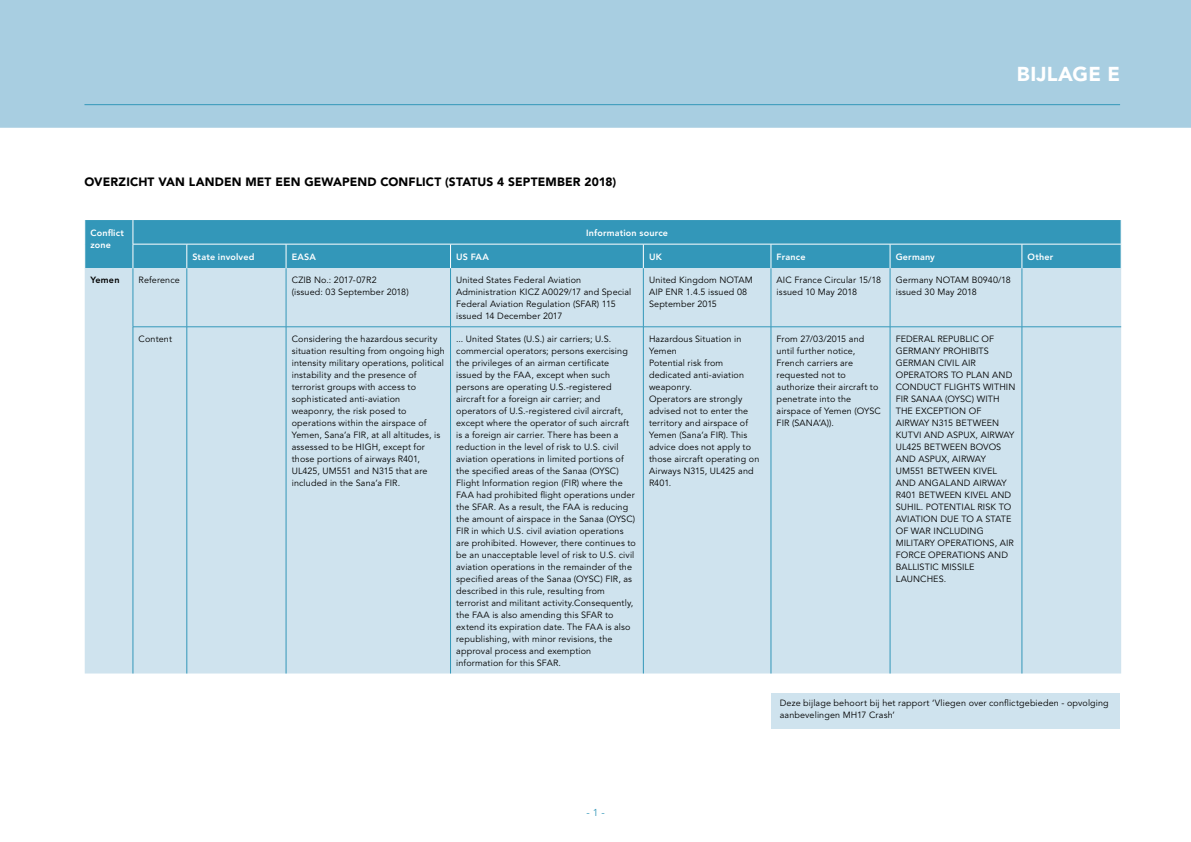
<style>
.page{position:relative;width:1191px;height:842px;background:#fff}
.page>*{position:absolute;margin:0;border:0;box-sizing:border-box;transform-origin:0 0}
.t1{font:900 20px "Avenir LT Std";letter-spacing:.01em;color:#fff}
.t2{font:900 12px "Avenir LT Std";letter-spacing:.01em;color:#000}
.t3{font:10px "Avenir LT Std";color:#3397b9}
.t4{font:9px/12px "Avenir LT Std";letter-spacing:.015em;color:#000}
.t5{font:800 9px/12px "Avenir LT Std";letter-spacing:.02em;color:#fff}
.t6{font:800 9px "Avenir LT Std";letter-spacing:.02em;color:#000}
</style>
<div class="page">
<div style="left:0;top:0;width:1191px;height:128px;background:#a8cee1"></div>
<hr style="left:84px;top:104px;width:1036px;height:1px;background:#3397b9">
<div style="left:85px;top:220px;width:1036px;height:48px;background:#3397b9"></div>
<div style="left:85px;top:268px;width:1036px;height:405px;background:#cfe3ee"></div>
<div style="left:134px;top:328px;width:987px;height:345px;background:#cfe3ee"></div>
<svg style="left:84px;top:220px;width:1px;height:48px"></svg>
<svg style="left:133px;top:220px;width:1px;height:48px"></svg>
<svg style="left:186px;top:245px;width:1px;height:23px"></svg>
<svg style="left:286px;top:245px;width:1px;height:23px"></svg>
<svg style="left:450px;top:245px;width:1px;height:23px"></svg>
<svg style="left:643px;top:245px;width:1px;height:23px"></svg>
<svg style="left:770px;top:245px;width:1px;height:23px"></svg>
<svg style="left:889px;top:245px;width:1px;height:23px"></svg>
<svg style="left:1021px;top:245px;width:1px;height:23px"></svg>
<svg style="left:1121px;top:220px;width:1px;height:48px"></svg>
<hr style="left:187px;top:268px;width:1px;height:59px;background:#3397b9">
<hr style="left:286px;top:268px;width:1px;height:59px;background:#3397b9">
<hr style="left:450px;top:268px;width:1px;height:59px;background:#3397b9">
<hr style="left:643px;top:268px;width:1px;height:59px;background:#3397b9">
<hr style="left:771px;top:268px;width:1px;height:59px;background:#3397b9">
<hr style="left:890px;top:268px;width:1px;height:59px;background:#3397b9">
<hr style="left:1021px;top:268px;width:1px;height:59px;background:#3397b9">
<hr style="left:133px;top:244px;width:54px;height:1px;background:#fff">
<hr style="left:187px;top:244px;width:99px;height:1px;background:#fff">
<hr style="left:286px;top:244px;width:164px;height:1px;background:#fff">
<hr style="left:450px;top:244px;width:193px;height:1px;background:#fff">
<hr style="left:643px;top:244px;width:128px;height:1px;background:#fff">
<hr style="left:771px;top:244px;width:119px;height:1px;background:#fff">
<hr style="left:890px;top:244px;width:132px;height:1px;background:#fff">
<hr style="left:1022px;top:244px;width:99px;height:1px;background:#fff">
<hr style="left:187px;top:327px;width:1px;height:346px;background:#3397b9">
<hr style="left:286px;top:327px;width:1px;height:346px;background:#3397b9">
<hr style="left:450px;top:327px;width:1px;height:346px;background:#3397b9">
<hr style="left:643px;top:327px;width:1px;height:346px;background:#3397b9">
<hr style="left:771px;top:327px;width:1px;height:346px;background:#3397b9">
<hr style="left:890px;top:327px;width:1px;height:346px;background:#3397b9">
<hr style="left:1021px;top:327px;width:1px;height:346px;background:#3397b9">
<hr style="left:133px;top:327px;width:54px;height:1px;background:#3397b9">
<hr style="left:187px;top:327px;width:99px;height:1px;background:#3397b9">
<hr style="left:286px;top:327px;width:164px;height:1px;background:#3397b9">
<hr style="left:450px;top:327px;width:193px;height:1px;background:#3397b9">
<hr style="left:643px;top:327px;width:128px;height:1px;background:#3397b9">
<hr style="left:771px;top:327px;width:119px;height:1px;background:#3397b9">
<hr style="left:890px;top:327px;width:132px;height:1px;background:#3397b9">
<hr style="left:1022px;top:327px;width:99px;height:1px;background:#3397b9">
<hr style="left:133px;top:268px;width:1px;height:59px;background:#3397b9">
<hr style="left:133px;top:327px;width:1px;height:346px;background:#3397b9">
<div style="left:771px;top:693px;width:349px;height:36px;background:#cfe3ee"></div>
<h2 class="t2" style="left:84px;top:175px;width:533px">OVERZICHT VAN LANDEN MET EEN GEWAPEND CONFLICT (STATUS 4 SEPTEMBER 2018)</h2>
<h1 class="t1" style="left:1017px;top:62px;width:105px">BIJLAGE E</h1>
<p class="t5" style="left:90px;top:227px;width:35px">Conflict zone</p>
<p class="t5" style="left:586px;top:227px;width:84px">Information source</p>
<p class="t5" style="left:192px;top:251px;width:63px">State involved</p>
<p class="t5" style="left:292px;top:251px;width:26px">EASA</p>
<p class="t5" style="left:456px;top:251px;width:34px">US FAA</p>
<p class="t5" style="left:649px;top:251px;width:14px">UK</p>
<p class="t5" style="left:776px;top:251px;width:30px">France</p>
<p class="t5" style="left:895px;top:251px;width:41px">Germany</p>
<p class="t5" style="left:1027px;top:251px;width:27px">Other</p>
<p class="t6" style="left:90px;top:275px;width:31px">Yemen</p>
<p class="t4" style="left:139px;top:274px;width:43px">Reference</p>
<p class="t4" style="left:292px;top:274px;width:118px">CZIB No.: 2017-07R2 (issued: 03 September 2018)</p>
<p class="t4" style="left:456px;top:274px;width:177px">United States Federal Aviation Administration KICZ A0029/17 and Special Federal Aviation Regulation (SFAR) 115 issued 14 December 2017</p>
<p class="t4" style="left:649px;top:274px;width:105px">United Kingdom NOTAM<br>AIP ENR 1.4.5 issued 08<br>September 2015</p>
<p class="t4" style="left:776px;top:274px;width:106px">AIC France Circular 15/18 issued 10 May 2018</p>
<p class="t4" style="left:895px;top:274px;width:117px">Germany NOTAM B0940/18 issued 30 May 2018</p>
<p class="t4" style="left:139px;top:333px;width:35px">Content</p>
<p class="t4" style="left:292px;top:333px;width:154px">Considering the hazardous security situation resulting from ongoing high intensity military operations, political instability and the presence of terrorist groups with access to sophisticated anti-aviation weaponry, the risk posed to operations within the airspace of Yemen, Sana’a FIR, at all altitudes, is assessed to be HIGH, except for those portions of airways R401, UL425, UM551 and N315 that are included in the Sana’a FIR.</p>
<p class="t4" style="left:456px;top:333px;width:181px">... United States (U.S.) air carriers; U.S. commercial operators; persons exercising the privileges of an airman certificate issued by the FAA, except when such persons are operating U.S.-registered aircraft for a foreign air carrier; and operators of U.S.-registered civil aircraft, except where the operator of such aircraft is a foreign air carrier. There has been a reduction in the level of risk to U.S. civil aviation operations in limited portions of the specified areas of the Sanaa (OYSC)<br>Flight Information region (FIR) where the FAA had prohibited flight operations under the SFAR. As a result, the FAA is reducing the amount of airspace in the Sanaa (OYSC)<br>FIR in which U.S. civil aviation operations are prohibited. However, there continues to be an unacceptable level of risk to U.S. civil aviation operations in the remainder of the specified areas of the Sanaa (OYSC) FIR, as described in this rule, resulting from terrorist and militant activity.Consequently, the FAA is also amending this SFAR to extend its expiration date. The FAA is also republishing, with minor revisions, the approval process and exemption information for this SFAR.</p>
<p class="t4" style="left:649px;top:333px;width:112px">Hazardous Situation in<br>Yemen<br>Potential risk from dedicated anti-aviation weaponry.<br>Operators are strongly advised not to enter the territory and airspace of<br>Yemen (Sana’a FIR). This advice does not apply to those aircraft operating on<br>Airways N315, UL425 and<br>R401.</p>
<p class="t4" style="left:776px;top:333px;width:106px">From 27/03/2015 and until further notice,<br>French carriers are requested not to authorize their aircraft to penetrate into the airspace of Yemen (OYSC<br>FIR (SANA’A)).</p>
<p class="t4" style="left:895px;top:333px;width:121px">FEDERAL REPUBLIC OF<br>GERMANY PROHIBITS<br>GERMAN CIVIL AIR<br>OPERATORS TO PLAN AND<br>CONDUCT FLIGHTS WITHIN<br>FIR SANAA (OYSC) WITH<br>THE EXCEPTION OF<br>AIRWAY N315 BETWEEN<br>KUTVI AND ASPUX, AIRWAY<br>UL425 BETWEEN BOVOS<br>AND ASPUX, AIRWAY<br>UM551 BETWEEN KIVEL<br>AND ANGALAND AIRWAY<br>R401 BETWEEN KIVEL AND<br>SUHIL. POTENTIAL RISK TO<br>AVIATION DUE TO A STATE<br>OF WAR INCLUDING<br>MILITARY OPERATIONS, AIR<br>FORCE OPERATIONS AND<br>BALLISTIC MISSILE<br>LAUNCHES.</p>
<p class="t4" style="left:780px;top:698px;width:330px">Deze bijlage behoort bij het rapport ‘Vliegen over conflictgebieden - opvolging aanbevelingen MH17 Crash’</p>
<p class="t3" style="left:586px;top:807px;width:20px">- 1 -</p>
</div>
